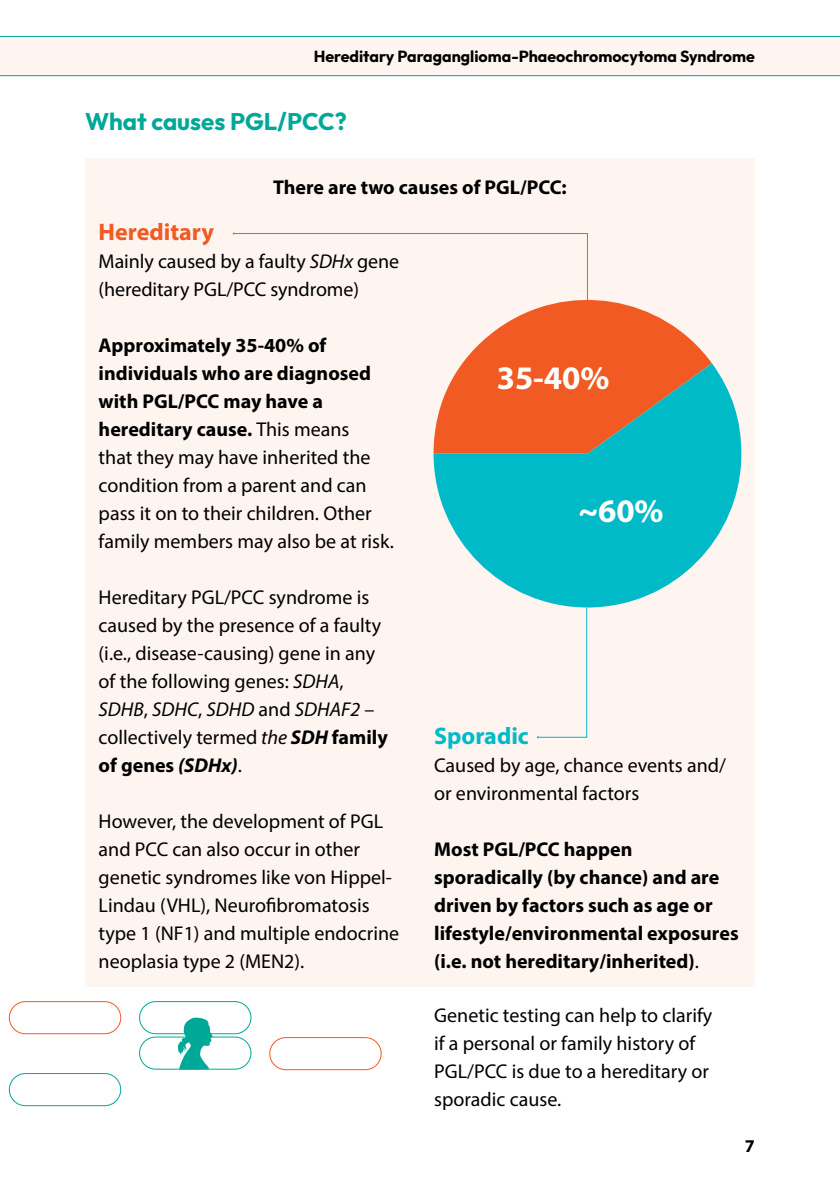
<style>
.page{position:relative;width:840px;height:1191px;background:#fff}
.page>*{position:absolute;margin:0;border:0;box-sizing:border-box;transform-origin:0 0}
.t1{font:700 33px "Myriad Pro";color:#fff}
.t2{font:100 24px "Outfit";color:#00a898}
.t3{font:700 24px "Myriad Pro";color:#f15a22}
.t4{font:700 24px "Myriad Pro";color:#00bac8}
.t5{font:20px/28px "Myriad Pro";color:#000}
.t6{font:700 20px/28px "Myriad Pro";color:#000}
.t7{font:700 18px "Myriad Pro";color:#000}
.t8{font:100 16px "Outfit";color:#000}
.s1{font-style:italic}
.s2{font-weight:700}
.s3{font-weight:700;font-style:italic}
.s4{font-weight:400}
</style>
<div class="page">
<div style="left:0;top:36px;width:839px;height:40px;background:#fef4f0"></div>
<div style="left:85px;top:158px;width:669px;height:828px;background:#fef4f0"></div>
<svg style="left:462px;top:279px;width:249px;height:84px;fill:#f15a22"></svg>
<svg style="left:433px;top:363px;width:308px;height:244px;fill:#00bac8"></svg>
<svg style="left:232px;top:232px;width:355px;height:70px"></svg>
<div style="left:9px;top:1073px;width:112px;height:33px;border:1px solid #00a898;border-radius:16px"></div>
<div style="left:9px;top:1001px;width:112px;height:33px;border:1px solid #f15a22;border-radius:16px"></div>
<div style="left:269px;top:1037px;width:112px;height:33px;border:1px solid #f15a22;border-radius:16px"></div>
<div style="left:139px;top:1036px;width:112px;height:33px;border:1px solid #00a898;border-radius:16px"></div>
<svg style="left:178px;top:1017px;width:35px;height:52px"></svg>
<div style="left:139px;top:1001px;width:112px;height:33px;border:1px solid #00a898;border-radius:16px"></div>
<svg style="left:537px;top:607px;width:50px;height:131px"></svg>
<p class="t8" style="left:313px;top:47px;width:442px">Hereditary Paraganglioma-Phaeochromocytoma Syndrome</p>
<p class="t2" style="left:85px;top:108px;width:263px">What causes PGL/PCC?</p>
<p class="t6" style="left:273px;top:172px;width:295px">There are two causes of PGL/PCC:</p>
<p class="t3" style="left:99px;top:216px;width:117px">Hereditary</p>
<p class="t5" style="left:99px;top:247px;width:302px">Mainly caused by a faulty <span class="s1">SDHx</span> gene (hereditary PGL/PCC syndrome)</p>
<p class="t5" style="left:99px;top:331px;width:297px"><span class="s2">Approximately 35-40% of individuals who are diagnosed with PGL/PCC may have a hereditary cause.</span> This means<br>that they may have inherited the condition from a parent and can pass it on to their children. Other family members may also be at risk.</p>
<p class="t5" style="left:99px;top:583px;width:290px">Hereditary PGL/PCC syndrome is caused by the presence of a faulty (i.e., disease-causing) gene in any of the following genes: <span class="s1">SDHA</span>,<br><span class="s1">SDHB</span>, <span class="s1">SDHC</span>, <span class="s1">SDHD</span> and <span class="s1">SDHAF2</span> – collectively termed <span class="s1">the</span> <span class="s3">SDH</span> <span class="s2">family of genes</span> <span class="s3">(SDHx)</span>.</p>
<p class="t5" style="left:99px;top:807px;width:302px">However, the development of PGL and PCC can also occur in other genetic syndromes like von Hippel-<br>Lindau (VHL), Neurofibromatosis type 1 (NF1) and multiple endocrine neoplasia type 2 (MEN2).</p>
<h1 class="t1" style="left:496px;top:356px;width:114px">35-40%</h1>
<h1 class="t1" style="left:578px;top:489px;width:87px">~60%</h1>
<p class="t4" style="left:434px;top:720px;width:96px">Sporadic</p>
<p class="t5" style="left:434px;top:751px;width:293px">Caused by age, chance events and/ or environmental factors</p>
<p class="t6" style="left:434px;top:834px;width:306px">Most PGL/PCC happen sporadically (by chance) and are driven by factors such as age or lifestyle/environmental exposures (i.e. not hereditary/inherited)<span class="s4">.</span></p>
<p class="t5" style="left:434px;top:1000px;width:279px">Genetic testing can help to clarify if a personal or family history of<br>PGL/PCC is due to a hereditary or sporadic cause.</p>
<p class="t7" style="left:744px;top:1134px;width:11px">7</p>
</div>
